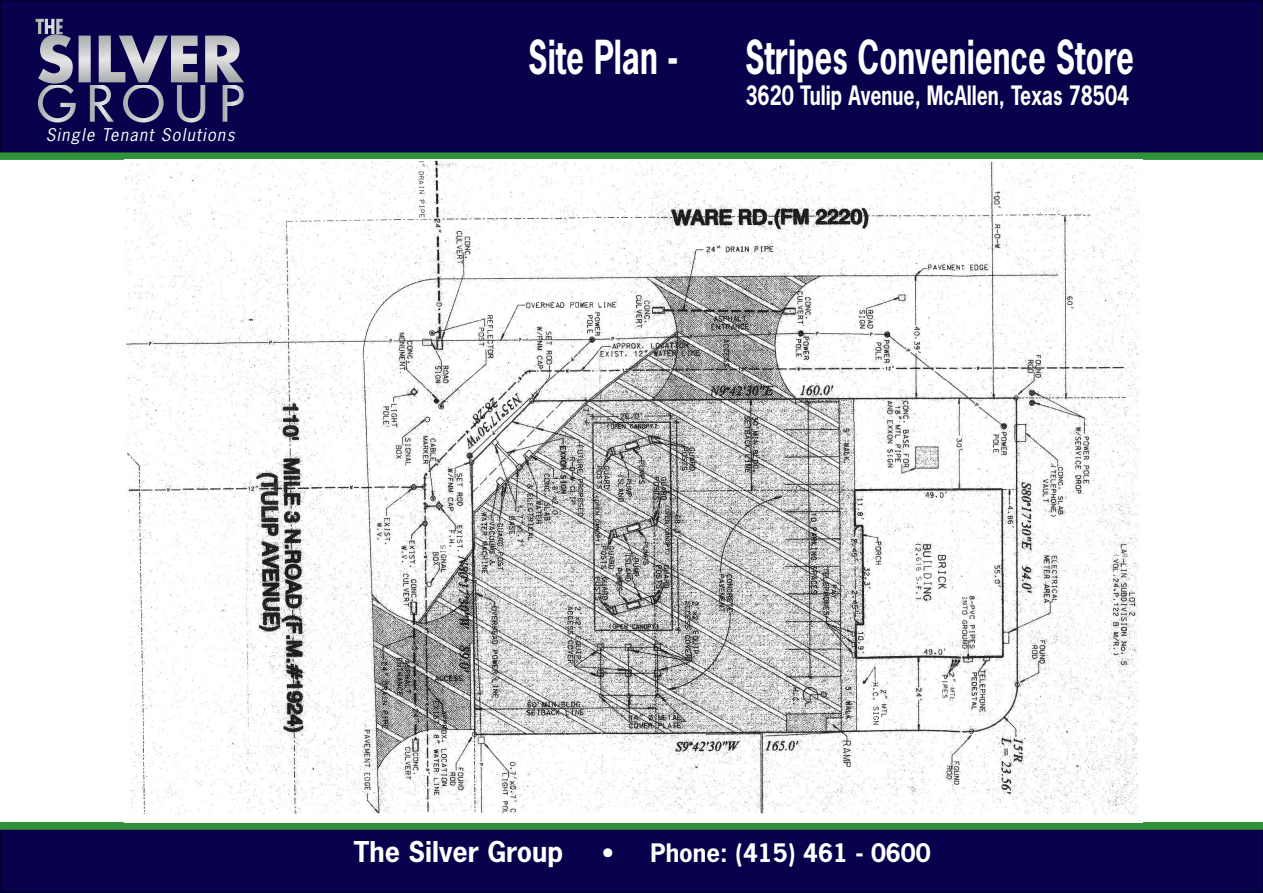
<style>
.page{position:relative;width:1263px;height:893px;background:#fff}
.page>*{position:absolute;margin:0;border:0;box-sizing:border-box;transform-origin:0 0}
.t1{font:700 44.1px "News Gothic Std";color:#fff;scale:.71 1}
.t2{font:700 27px "News Gothic Std";color:#fff}
.t3{font:700 25.2px "News Gothic Std";color:#fff;scale:.78 1}
.t4{font:700 24px "News Gothic Std";color:#fff}
.t5{font:italic 16.5px "News Gothic Std";color:#fff}
</style>
<div class="page">
<div style="left:0;top:829px;width:1263px;height:64px;background:#08014c"></div>
<div style="left:0;top:0;width:1263px;height:153px;background:#08014c"></div>
<div style="left:0;top:0;width:1263px;height:153px;border:2px solid #00002c"></div>
<svg style="left:35px;top:19px;width:209px;height:103px"></svg>
<div style="left:0;top:152px;width:1263px;height:8px;background:#31923c"></div>
<div style="left:0;top:822px;width:1263px;height:7px;background:#31923c"></div>
<img style="left:125px;top:160px;width:1014px;height:655px">
<img style="left:1091px;top:540px;width:47px;height:127px">
<img style="left:956px;top:192px;width:135px;height:604px">
<img style="left:134px;top:211px;width:925px;height:602px">
<img style="left:142px;top:161px;width:814px;height:541px">
<img style="left:440px;top:262px;width:404px;height:548px">
<p class="t5" style="left:46px;top:125px;width:194px">Single Tenant Solutions</p>
<p class="t1" style="left:528px;top:28px;width:213px">Site Plan -</p>
<h1 class="t1" style="left:745px;top:28px;width:549px">Stripes Convenience Store</h1>
<p class="t3" style="left:745px;top:79px;width:494px">3620 Tulip Avenue, McAllen, Texas 78504</p>
<p class="t2" style="left:354px;top:834px;width:211px">The Silver Group</p>
<p class="t4" style="left:602px;top:837px;width:330px">• Phone: (415) 461 - 0600</p>
</div>
